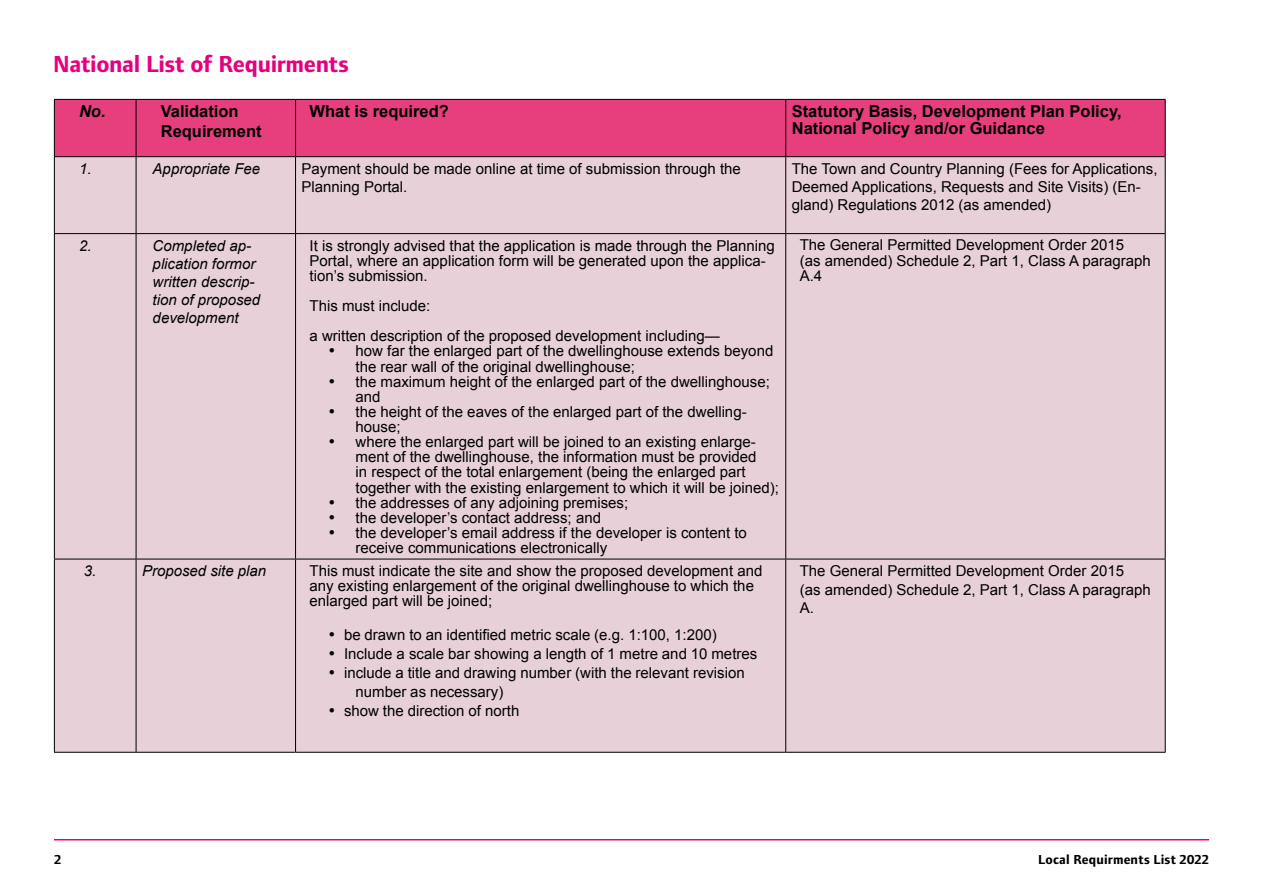
<style>
.page{position:relative;width:1263px;height:893px;background:#fff}
.page>*{position:absolute;margin:0;border:0;box-sizing:border-box;transform-origin:0 0}
.Sub_Sub_Heading_-_no{font:700 24px "Foundry Form Sans";letter-spacing:-.01em;color:#e6007d}
.Table_Paragraph{font:700 16.5px/16.6px "Arial";color:#000}
.Table_Paragraph-2{font:italic 700 16.5px "Arial";color:#000}
.Table_Paragraph-3{font:15px/15.1px "Arial";color:#000}
.Table_Paragraph-4{font:italic 15px/18px "Arial";color:#000}
.t1{font:700 13.5px "Foundry Form Sans";letter-spacing:.015em;color:#000}
</style>
<div class="page">
<hr style="left:54px;top:839px;width:1155px;height:1px;background:#e6007d">
<div style="left:55px;top:100px;width:1110px;height:56px;background:#e73e7e"></div>
<div style="left:55px;top:157px;width:1110px;height:595px;background:#e7d0d7"></div>
<hr style="left:54px;top:99px;width:82px;height:1px;background:#000">
<hr style="left:54px;top:100px;width:1px;height:56px;background:#000">
<hr style="left:136px;top:99px;width:160px;height:1px;background:#000">
<hr style="left:136px;top:100px;width:1px;height:56px;background:#000">
<hr style="left:296px;top:99px;width:490px;height:1px;background:#000">
<hr style="left:295px;top:100px;width:1px;height:56px;background:#000">
<hr style="left:786px;top:99px;width:379px;height:1px;background:#000">
<hr style="left:785px;top:100px;width:1px;height:56px;background:#000">
<hr style="left:1165px;top:100px;width:1px;height:56px;background:#000">
<hr style="left:54px;top:156px;width:82px;height:1px;background:#000">
<hr style="left:54px;top:157px;width:1px;height:76px;background:#000">
<hr style="left:136px;top:156px;width:160px;height:1px;background:#000">
<hr style="left:136px;top:157px;width:1px;height:76px;background:#000">
<hr style="left:296px;top:156px;width:490px;height:1px;background:#000">
<hr style="left:295px;top:157px;width:1px;height:76px;background:#000">
<hr style="left:786px;top:156px;width:379px;height:1px;background:#000">
<hr style="left:785px;top:157px;width:1px;height:76px;background:#000">
<hr style="left:1165px;top:157px;width:1px;height:76px;background:#000">
<hr style="left:54px;top:233px;width:82px;height:1px;background:#000">
<hr style="left:54px;top:234px;width:1px;height:325px;background:#000">
<hr style="left:136px;top:233px;width:160px;height:1px;background:#000">
<hr style="left:136px;top:234px;width:1px;height:325px;background:#000">
<hr style="left:296px;top:233px;width:490px;height:1px;background:#000">
<hr style="left:295px;top:234px;width:1px;height:325px;background:#000">
<hr style="left:786px;top:233px;width:379px;height:1px;background:#000">
<hr style="left:785px;top:234px;width:1px;height:325px;background:#000">
<hr style="left:1165px;top:234px;width:1px;height:325px;background:#000">
<hr style="left:54px;top:559px;width:82px;height:1px;background:#000">
<hr style="left:54px;top:559px;width:1px;height:193px;background:#000">
<hr style="left:136px;top:559px;width:160px;height:1px;background:#000">
<hr style="left:136px;top:559px;width:1px;height:193px;background:#000">
<hr style="left:296px;top:559px;width:490px;height:1px;background:#000">
<hr style="left:295px;top:559px;width:1px;height:193px;background:#000">
<hr style="left:786px;top:559px;width:379px;height:1px;background:#000">
<hr style="left:785px;top:559px;width:1px;height:193px;background:#000">
<hr style="left:1165px;top:559px;width:1px;height:193px;background:#000">
<hr style="left:54px;top:752px;width:82px;height:1px;background:#000">
<hr style="left:136px;top:752px;width:160px;height:1px;background:#000">
<hr style="left:296px;top:752px;width:490px;height:1px;background:#000">
<hr style="left:786px;top:752px;width:379px;height:1px;background:#000">
<p class="Sub_Sub_Heading_-_no" style="left:53px;top:51px;width:297px">National List of Requirments</p>
<p class="Table_Paragraph-2" style="left:79px;top:101px;width:28px">No.</p>
<p class="Table_Paragraph" style="left:161px;top:104px;width:79px">Validation</p>
<p class="Table_Paragraph" style="left:161px;top:124px;width:102px">Requirement</p>
<p class="Table_Paragraph" style="left:310px;top:104px;width:141px">What is required?</p>
<p class="Table_Paragraph" style="left:792px;top:104px;width:331px">Statutory Basis, Development Plan Policy,<br>National Policy and/or Guidance</p>
<p class="Table_Paragraph-4" style="left:79px;top:160px;width:14px">1.</p>
<p class="Table_Paragraph-4" style="left:153px;top:160px;width:109px">Appropriate Fee</p>
<p class="Table_Paragraph-3" style="left:302px;top:159px;width:441px;line-height:18px">Payment should be made online at time of submission through the<br>Planning Portal.</p>
<p class="Table_Paragraph-3" style="left:792px;top:159px;width:367px;line-height:18px">The Town and Country Planning (Fees for Applications,<br>Deemed Applications, Requests and Site Visits) (En&shy;gland) Regulations 2012 (as amended)</p>
<p class="Table_Paragraph-4" style="left:79px;top:236px;width:14px">2.</p>
<p class="Table_Paragraph-4" style="left:153px;top:236px;width:109px">Completed ap&shy;plication form or written descrip&shy;tion of proposed development</p>
<p class="Table_Paragraph-3" style="left:310px;top:238px;width:467px">It is strongly advised that the application is made through the Planning<br>Portal, where an application form will be generated upon the applica&shy;tion’s submission.</p>
<p class="Table_Paragraph-3" style="left:800px;top:238px;width:326px">The General Permitted Development Order 2015</p>
<p class="Table_Paragraph-3" style="left:800px;top:253px;width:353px">(as amended) Schedule 2, Part 1, Class A paragraph<br>A.4</p>
<p class="Table_Paragraph-3" style="left:310px;top:298px;width:122px">This must include:</p>
<p class="Table_Paragraph-3" style="left:310px;top:329px;width:412px">a written description of the proposed development including—</p>
<p class="Table_Paragraph-3" style="left:356px;top:344px;width:419px;text-indent:-27px">• how far the enlarged part of the dwellinghouse extends beyond the rear wall of the original dwellinghouse;</p>
<p class="Table_Paragraph-3" style="left:356px;top:374px;width:416px;text-indent:-27px">• the maximum height of the enlarged part of the dwellinghouse; and</p>
<p class="Table_Paragraph-3" style="left:356px;top:404px;width:393px;text-indent:-27px">• the height of the eaves of the enlarged part of the dwelling&shy;house;</p>
<p class="Table_Paragraph-3" style="left:356px;top:434px;width:425px;text-indent:-27px">• where the enlarged part will be joined to an existing enlarge&shy;ment of the dwellinghouse, the information must be provided<br>in respect of the total enlargement (being the enlarged part together with the existing enlargement to which it will be joined);</p>
<p class="Table_Paragraph-3" style="left:329px;top:495px;width:301px">• the addresses of any adjoining premises;</p>
<p class="Table_Paragraph-3" style="left:329px;top:510px;width:274px">• the developer’s contact address; and</p>
<p class="Table_Paragraph-3" style="left:356px;top:525px;width:393px;text-indent:-27px">• the developer’s email address if the developer is content to receive communications electronically</p>
<p class="Table_Paragraph-4" style="left:84px;top:562px;width:14px">3.</p>
<p class="Table_Paragraph-4" style="left:142px;top:562px;width:126px">Proposed site plan</p>
<p class="Table_Paragraph-3" style="left:310px;top:563px;width:454px">This must indicate the site and show the proposed development and any existing enlargement of the original dwellinghouse to which the enlarged part will be joined;</p>
<p class="Table_Paragraph-3" style="left:329px;top:627px;width:390px">• be drawn to an identified metric scale (e.g. 1:100, 1:200)</p>
<p class="Table_Paragraph-3" style="left:329px;top:646px;width:430px">• Include a scale bar showing a length of 1 metre and 10 metres</p>
<p class="Table_Paragraph-3" style="left:356px;top:663px;width:391px;line-height:18.9px;text-indent:-27px">• include a title and drawing number (with the relevant revision number as necessary)</p>
<p class="Table_Paragraph-3" style="left:329px;top:703px;width:192px">• show the direction of north</p>
<p class="Table_Paragraph-3" style="left:800px;top:563px;width:326px">The General Permitted Development Order 2015</p>
<p class="Table_Paragraph-3" style="left:800px;top:580px;width:353px;line-height:18.8px">(as amended) Schedule 2, Part 1, Class A paragraph<br>A.</p>
<p class="t1" style="left:54px;top:852px;width:9px">2</p>
<p class="t1" style="left:1038px;top:852px;width:172px">Local Requirments List 2022</p>
</div>
